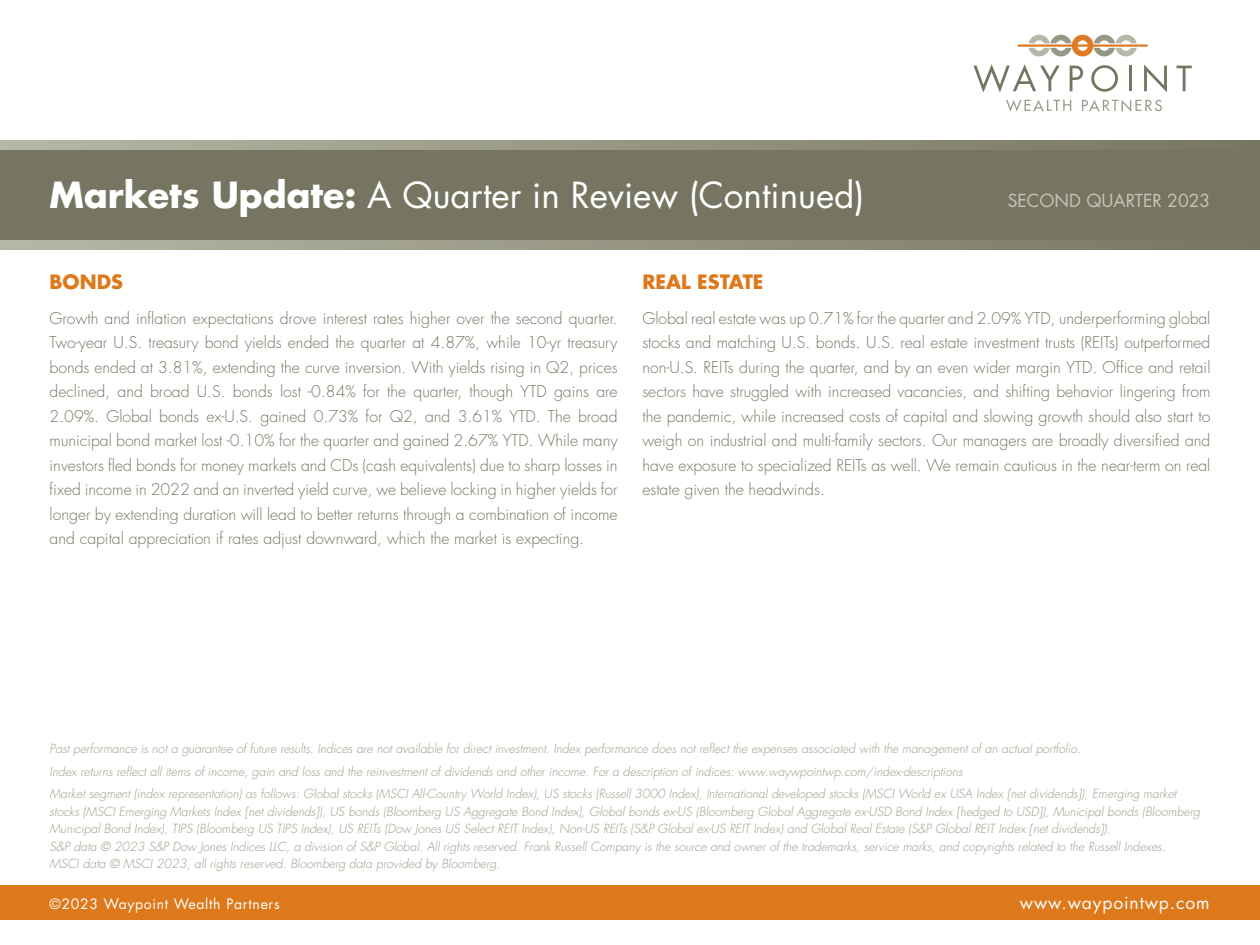
<style>
.page{position:relative;width:1260px;height:945px;background:#fff}
.page>*{position:absolute;margin:0;border:0;box-sizing:border-box;transform-origin:0 0}
.t1{font:35px "Futura Std";color:#fff}
.t2{font:700 19.25px "Futura Std";color:#de791b}
.t3{font:17.5px "Futura Std";letter-spacing:.05em;color:#fff}
.t4{font:17.5px "Futura Std";color:#c5c5b8}
.t5{font:300 15.75px/24.5px "Futura Std";color:#767561;text-align:justify}
.t6{font:14px "Futura Std";letter-spacing:.05em;color:#fff}
.t7{font:italic 300 12.25px/17.5px "Futura Std";color:#9d9c8a}
.s1{font-weight:700}
</style>
<div class="page">
<div style="left:0;top:885px;width:1260px;height:35px;background:#de791b"></div>
<div style="left:0;top:141px;width:1260px;height:109px;background:linear-gradient(to right,#b6b6a6,#777660)"></div>
<div style="left:0;top:150px;width:1260px;height:90px;background:#767561"></div>
<svg style="left:974px;top:64px;width:86px;height:29px"></svg>
<svg style="left:1070px;top:66px;width:13px;height:25px"></svg>
<svg style="left:1091px;top:65px;width:27px;height:27px"></svg>
<hr style="left:1129px;top:66px;width:3px;height:25px;background:#757561">
<svg style="left:1144px;top:65px;width:23px;height:27px"></svg>
<svg style="left:1176px;top:66px;width:16px;height:25px"></svg>
<svg style="left:1006px;top:100px;width:65px;height:12px"></svg>
<svg style="left:1082px;top:100px;width:80px;height:12px"></svg>
<hr style="left:1018px;top:44px;width:130px;height:3px;background:#df7b26">
<svg style="left:1028px;top:35px;width:109px;height:21px"></svg>
<h1 class="t1" style="left:50px;top:172px;width:816px"><span class="s1">Markets Update:</span> A Quarter in Review (Continued)</h1>
<p class="t4" style="left:1008px;top:190px;width:204px">SECOND QUARTER 2023</p>
<p class="t2" style="left:50px;top:269px;width:75px">BONDS</p>
<p class="t5" style="left:50px;top:306px;width:570px">Growth and inflation expectations drove interest rates higher over the second quarter.<br>Two-year U.S. treasury bond yields ended the quarter at 4.87%, while 10-yr treasury bonds ended at 3.81%, extending the curve inversion. With yields rising in Q2, prices declined, and broad U.S. bonds lost -0.84% for the quarter, though YTD gains are 2.09%. Global bonds ex-U.S. gained 0.73% for Q2, and 3.61% YTD. The broad municipal bond market lost -0.10% for the quarter and gained 2.67% YTD. While many investors fled bonds for money markets and CDs (cash equivalents) due to sharp losses in fixed income in 2022 and an inverted yield curve, we believe locking in higher yields for longer by extending duration will lead to better returns through a combination of income and capital appreciation if rates adjust downward, which the market is expecting.</p>
<p class="t2" style="left:642px;top:269px;width:123px">REAL ESTATE</p>
<p class="t5" style="left:642px;top:306px;width:570px">Global real estate was up 0.71% for the quarter and 2.09% YTD, underperforming global stocks and matching U.S. bonds. U.S. real estate investment trusts (REITs) outperformed non-U.S. REITs during the quarter, and by an even wider margin YTD. Office and retail sectors have struggled with increased vacancies, and shifting behavior lingering from the pandemic, while increased costs of capital and slowing growth should also start to weigh on industrial and multi-family sectors. Our managers are broadly diversified and have exposure to specialized REITs as well. We remain cautious in the near-term on real estate given the headwinds.</p>
<p class="t7" style="left:50px;top:738px;width:1128px;line-height:22.4px">Past performance is not a guarantee of future results. Indices are not available for direct investment. Index performance does not reflect the expenses associated with the management of an actual portfolio.<br>Index returns reflect all items of income, gain and loss and the reinvestment of dividends and other income. For a description of indices: www.waywpointwp.com/index-descriptions<br>Market segment (index representation) as follows: Global stocks (MSCI All-Country World Index), US stocks (Russell 3000 Index), International developed stocks (MSCI World ex USA Index [net dividends]), Emerging market</p>
<p class="t7" style="left:50px;top:803px;width:1152px">stocks (MSCI Emerging Markets Index [net dividends]), US bonds (Bloomberg US Aggregate Bond Index), Global bonds ex-US (Bloomberg Global Aggregate ex-USD Bond Index [hedged to USD]), Municipal bonds (Bloomberg Municipal Bond Index), TIPS (Bloomberg US TIPS Index), US REITs (Dow Jones US Select REIT Index), Non-US REITs (S&amp;P Global ex-US REIT Index) and Global Real Estate (S&amp;P Global REIT Index [net dividends]).<br>S&amp;P data © 2023 S&amp;P Dow Jones Indices LLC, a division of S&amp;P Global. All rights reserved. Frank Russell Company is the source and owner of the trademarks, service marks, and copyrights related to the Russell Indexes.<br>MSCI data © MSCI 2023, all rights reserved. Bloomberg data provided by Bloomberg.</p>
<p class="t6" style="left:50px;top:895px;width:232px">©2023 Waypoint Wealth Partners</p>
<p class="t3" style="left:1020px;top:892px;width:191px">www.waypointwp.com</p>
</div>
